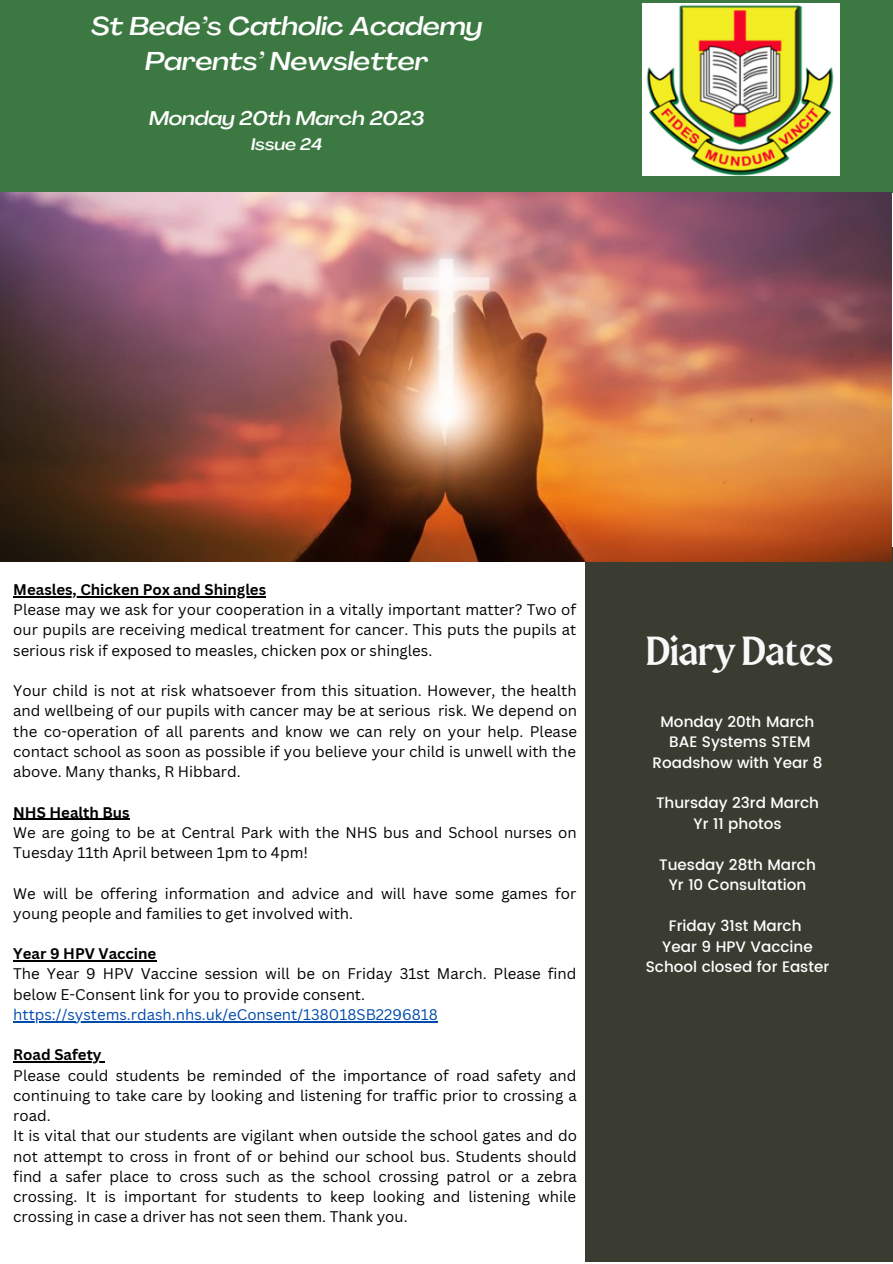
<style>
.page{position:relative;width:893px;height:1264px;background:#fff}
.page>*{position:absolute;margin:0;border:0;box-sizing:border-box;transform-origin:0 0}
.t1{font:40.5px "Maragsa Display";color:#f8f9f9}
.t2{font:italic 500 expanded 25.5px/34.8px "Agrandir";color:#fff;text-align:center}
.t3{font:italic 500 expanded 19.5px "Agrandir";color:#fff}
.t4{font:italic 500 expanded 16.5px "Agrandir";color:#fff}
.t5{font:500 15.15px/20.5px "Poppins";color:#fff;text-align:center}
.t6{font:15px/20.2px "Canva Sans";color:#000}
.t7{font:700 15px "Canva Sans";color:#000}
.t8{font:15px "Canva Sans";color:#004aad}
</style>
<div class="page">
<div style="left:0;top:0;width:892px;height:193px;background:#3c7841"></div>
<div style="left:585px;top:547px;width:307px;height:714px;background:#3b3c31"></div>
<img style="left:642px;top:3px;width:197px;height:172px">
<img style="left:0;top:193px;width:891px;height:368px">
<hr style="left:13px;top:596px;width:253px;height:1px;background:#000">
<hr style="left:13px;top:818px;width:117px;height:1px;background:#000">
<hr style="left:13px;top:960px;width:143px;height:1px;background:#000">
<hr style="left:13px;top:1021px;width:425px;height:1px;background:#004aad">
<hr style="left:13px;top:1061px;width:89px;height:1px;background:#000">
<h2 class="t2" style="left:91px;top:11px;width:392px">St Bede’s Catholic Academy<br>Parents’ Newsletter</h2>
<h3 class="t3" style="left:149px;top:111px;width:277px">Monday 20th March 2023</h3>
<p class="t4" style="left:251px;top:138px;width:73px">Issue 24</p>
<p class="t7" style="left:13px;top:579px;width:254px">Measles, Chicken Pox and Shingles</p>
<p class="t6" style="left:13px;top:599px;width:564px;text-align:justify">Please may we ask for your cooperation in a vitally important matter? Two of our pupils are receiving medical treatment for cancer. This puts the pupils at serious risk if exposed to measles, chicken pox or shingles.</p>
<p class="t6" style="left:13px;top:680px;width:565px;text-align:justify">Your child is not at risk whatsoever from this situation. However, the health and wellbeing of our pupils with cancer may be at serious risk. We depend on the co-operation of all parents and know we can rely on your help. Please contact school as soon as possible if you believe your child is unwell with the above. Many thanks, R Hibbard.</p>
<p class="t7" style="left:13px;top:801px;width:118px">NHS Health Bus</p>
<p class="t6" style="left:13px;top:821px;width:565px">We are going to be at Central Park with the NHS bus and School nurses on<br>Tuesday 11th April between 1pm to 4pm!</p>
<p class="t6" style="left:13px;top:882px;width:564px">We will be offering information and advice and will have some games for young people and families to get involved with.</p>
<p class="t7" style="left:13px;top:943px;width:145px">Year 9 HPV Vaccine</p>
<p class="t6" style="left:13px;top:963px;width:564px">The Year 9 HPV Vaccine session will be on Friday 31st March. Please find below E-Consent link for you to provide consent.</p>
<p class="t8" style="left:13px;top:1003px;width:426px">https://systems.rdash.nhs.uk/eConsent/138018SB2296818</p>
<p class="t7" style="left:13px;top:1044px;width:90px">Road Safety</p>
<p class="t6" style="left:13px;top:1064px;width:565px">Please could students be reminded of the importance of road safety and continuing to take care by looking and listening for traffic prior to crossing a road.<br>It is vital that our students are vigilant when outside the school gates and do not attempt to cross in front of or behind our school bus. Students should find a safer place to cross such as the school crossing patrol or a zebra crossing. It is important for students to keep looking and listening while crossing in case a driver has not seen them. Thank you.</p>
<h1 class="t1" style="left:646px;top:633px;width:188px">Diary Dates</h1>
<p class="t5" style="left:652px;top:711px;width:171px">Monday 20th March<br>BAE Systems STEM<br>Roadshow with Year 8</p>
<p class="t5" style="left:656px;top:793px;width:164px">Thursday 23rd March<br>Yr 11 photos</p>
<p class="t5" style="left:659px;top:854px;width:158px">Tuesday 28th March<br>Yr 10 Consultation</p>
<p class="t5" style="left:645px;top:915px;width:185px">Friday 31st March<br>Year 9 HPV Vaccine<br>School closed for Easter</p>
</div>
